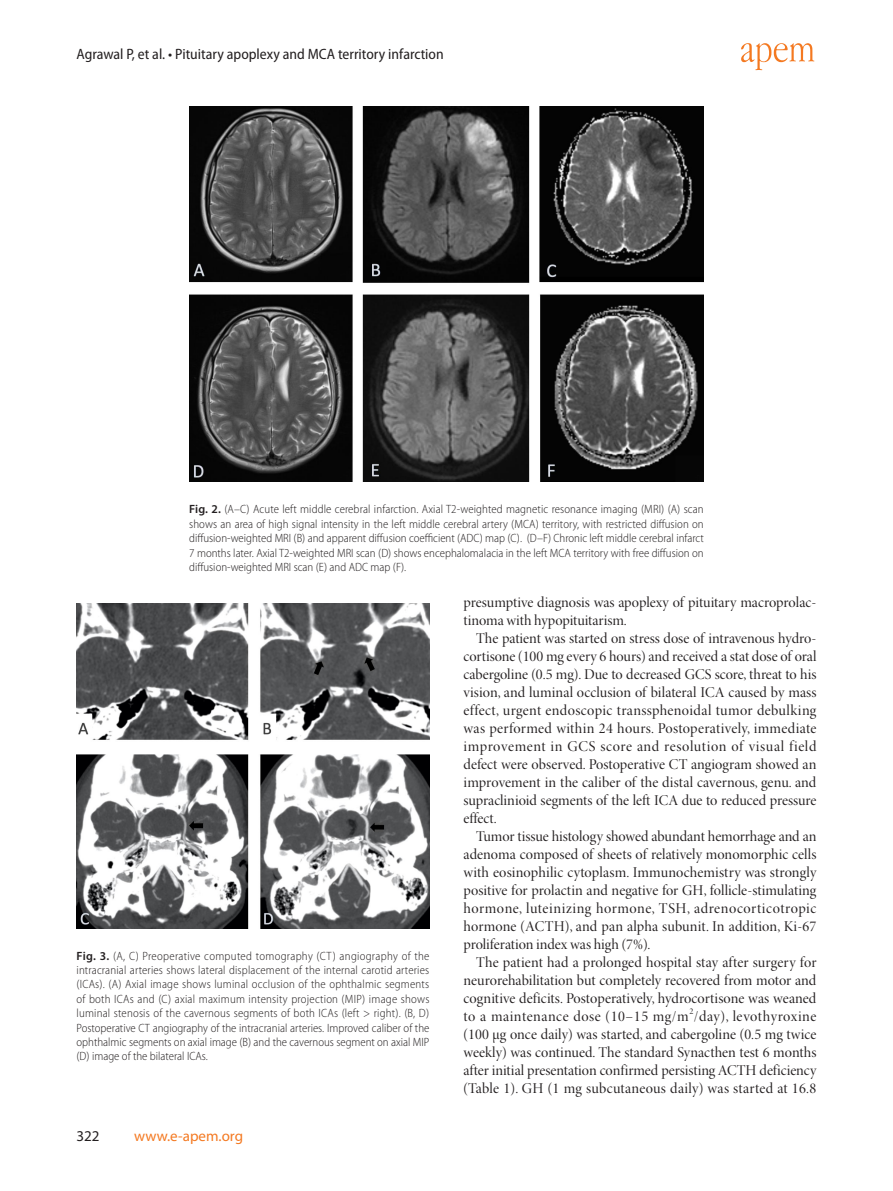
<style>
.page{position:relative;width:893px;height:1191px;background:#fff}
.page>*{position:absolute;margin:0;border:0;box-sizing:border-box;transform-origin:0 0}
.영문바탕{font:15px/18px "Minion Pro Disp";color:#231f20;text-align:justify}
.t1{font:semi-condensed 15px "Myriad Pro";color:#231f20}
.t2{font:15px "Myriad Pro";color:#f47921}
.t3{font:15px "Myriad Pro";color:#231f20}
.t4{font:300 semi-condensed 12px/14.4px "Myriad Pro";color:#231f20;text-align:justify}
.영문바탕-2{font:8.7px "Minion Pro Disp";color:#231f20}
.s1{font-weight:600;font-stretch:normal}
</style>
<div class="page">
<svg style="left:741px;top:43px;width:73px;height:27px"></svg>
<img style="left:189px;top:106px;width:515px;height:375px">
<img style="left:77px;top:604px;width:352px;height:324px">
<p class="t1" style="left:77px;top:45px;width:369px">Agrawal P, et al. • Pituitary apoplexy and MCA territory infarction</p>
<p class="t4" style="left:189px;top:502px;width:516px"><span class="s1">Fig. 2.</span> (A–C) Acute left middle cerebral infarction. Axial T2-weighted magnetic resonance imaging (MRI) (A) scan shows an area of high signal intensity in the left middle cerebral artery (MCA) territory, with restricted diffusion on diffusion-weighted MRI (B) and apparent diffusion coefficient (ADC) map (C). (D–F) Chronic left middle cerebral infarct 7 months later. Axial T2-weighted MRI scan (D) shows encephalomalacia in the left MCA territory with free diffusion on diffusion-weighted MRI scan (E) and ADC map (F).</p>
<p class="t4" style="left:77px;top:948px;width:354px"><span class="s1">Fig. 3.</span> (A, C) Preoperative computed tomography (CT) angiography of the intracranial arteries shows lateral displacement of the internal carotid arteries (ICAs). (A) Axial image shows luminal occlusion of the ophthalmic segments of both ICAs and (C) axial maximum intensity projection (MIP) image shows luminal stenosis of the cavernous segments of both ICAs (left &gt; right). (B, D)<br>Postoperative CT angiography of the intracranial arteries. Improved caliber of the ophthalmic segments on axial image (B) and the cavernous segment on axial MIP (D) image of the bilateral ICAs.</p>
<p class="t3" style="left:77px;top:1126px;width:25px">322</p>
<p class="t2" style="left:134px;top:1126px;width:110px">www.e-apem.org</p>
<p class="영문바탕" style="left:463px;top:593px;width:353px">presumptive diagnosis was apoplexy of pituitary macroprolac&shy;tinoma with hypopituitarism.</p>
<p class="영문바탕" style="left:463px;top:629px;width:355px;text-indent:13px">The patient was started on stress dose of intravenous hydro&shy;cortisone (100 mg every 6 hours) and received a stat dose of oral cabergoline (0.5 mg). Due to decreased GCS score, threat to his vision, and luminal occlusion of bilateral ICA caused by mass effect, urgent endoscopic transsphenoidal tumor debulking was performed within 24 hours. Postoperatively, immediate improvement in GCS score and resolution of visual field defect were observed. Postoperative CT angiogram showed an improvement in the caliber of the distal cavernous, genu. and supraclinioid segments of the left ICA due to reduced pressure effect.</p>
<p class="영문바탕" style="left:463px;top:827px;width:354px;text-indent:13px">Tumor tissue histology showed abundant hemorrhage and an adenoma composed of sheets of relatively monomorphic cells with eosinophilic cytoplasm. Immunochemistry was strongly positive for prolactin and negative for GH, follicle-stimulating hormone, luteinizing hormone, TSH, adrenocorticotropic hormone (ACTH), and pan alpha subunit. In addition, Ki-67 proliferation index was high (7%).</p>
<p class="영문바탕" style="left:463px;top:953px;width:354px;text-indent:13px">The patient had a prolonged hospital stay after surgery for neurorehabilitation but completely recovered from motor and cognitive deficits. Postoperatively, hydrocortisone was weaned to a maintenance dose (10–15 mg/m /day), levothyroxine</p>
<p class="영문바탕-2" style="left:689px;top:1005px;width:5px">2</p>
<p class="영문바탕" style="left:463px;top:1025px;width:354px">(100 µg once daily) was started, and cabergoline (0.5 mg twice weekly) was continued. The standard Synacthen test 6 months after initial presentation confirmed persisting ACTH deficiency (Table 1). GH (1 mg subcutaneous daily) was started at 16.8</p>
</div>
